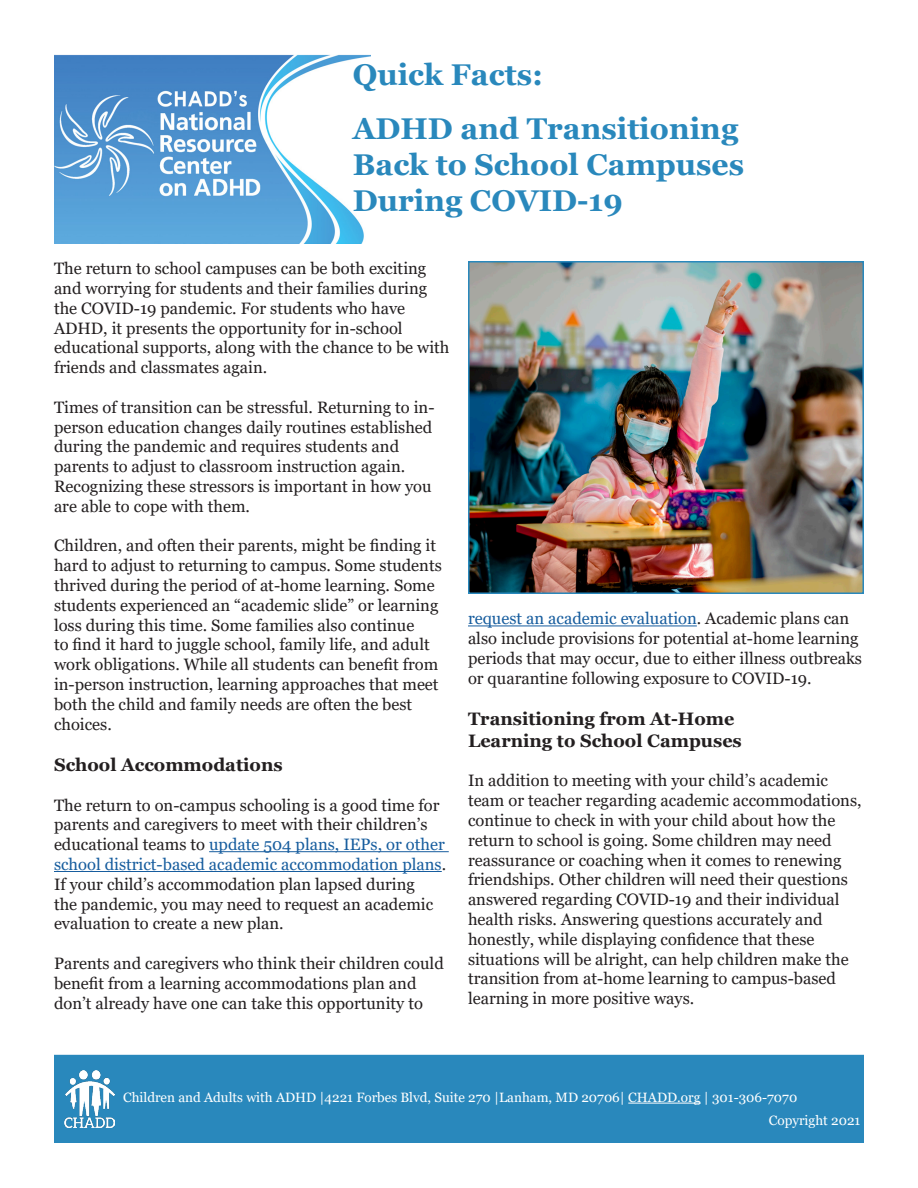
<style>
.page{position:relative;width:918px;height:1188px;background:#fff}
.page>*{position:absolute;margin:0;border:0;box-sizing:border-box;transform-origin:0 0}
.t1{font:700 30px "Georgia";color:#2988bc}
.t2{font:700 18px "Georgia";color:#231f20}
.t3{font:16.5px/19.8px "Georgia";color:#231f20}
.t4{font:13.5px "Georgia";color:#fff}
.s1{color:#175d9e}
</style>
<div class="page">
<img style="left:54px;top:54px;width:317px;height:189px">
<div style="left:55px;top:1056px;width:808px;height:86px;background:#2988bc"></div>
<img style="left:65px;top:1070px;width:49px;height:58px">
<div style="left:54px;top:1055px;width:810px;height:88px;border:2px solid #2988bc"></div>
<hr style="left:628px;top:1103px;width:73px;height:1px;background:#fff">
<img style="left:471px;top:264px;width:390px;height:327px">
<div style="left:468px;top:261px;width:396px;height:333px;border:2px solid #2988bc"></div>
<hr style="left:209px;top:851px;width:240px;height:1px;background:#175d9e">
<hr style="left:54px;top:871px;width:388px;height:1px;background:#175d9e">
<hr style="left:468px;top:626px;width:229px;height:1px;background:#175d9e">
<p class="t1" style="left:353px;top:55px;width:192px">Quick Facts:</p>
<p class="t1" style="left:353px;top:109px;width:387px">ADHD and Transitioning</p>
<p class="t1" style="left:353px;top:145px;width:393px">Back to School Campuses</p>
<p class="t1" style="left:353px;top:181px;width:271px">During COVID-19</p>
<p class="t3" style="left:54px;top:259px;width:397px">The return to school campuses can be both exciting and worrying for students and their families during the COVID-19 pandemic. For students who have ADHD, it presents the opportunity for in-school educational supports, along with the chance to be with friends and classmates again.</p>
<p class="t3" style="left:54px;top:398px;width:382px">Times of transition can be stressful. Returning to in&shy;person education changes daily routines established during the pandemic and requires students and parents to adjust to classroom instruction again.<br>Recognizing these stressors is important in how you are able to cope with them.</p>
<p class="t3" style="left:54px;top:536px;width:389px">Children, and often their parents, might be finding it hard to adjust to returning to campus. Some students thrived during the period of at-home learning. Some students experienced an “academic slide” or learning loss during this time. Some families also continue<br>to find it hard to juggle school, family life, and adult work obligations. While all students can benefit from in-person instruction, learning approaches that meet both the child and family needs are often the best choices.</p>
<p class="t2" style="left:54px;top:753px;width:230px">School Accommodations</p>
<p class="t3" style="left:54px;top:795px;width:394px">The return to on-campus schooling is a good time for parents and caregivers to meet with their children’s educational teams to <span class="s1">update 504 plans, IEPs, or other school district-based academic accommodation plans</span>.<br>If your child’s accommodation plan lapsed during<br>the pandemic, you may need to request an academic evaluation to create a new plan.</p>
<p class="t3" style="left:54px;top:954px;width:391px">Parents and caregivers who think their children could benefit from a learning accommodations plan and don’t already have one can take this opportunity to</p>
<p class="t3" style="left:468px;top:609px;width:396px"><span class="s1">request an academic evaluation</span>. Academic plans can also include provisions for potential at-home learning periods that may occur, due to either illness outbreaks or quarantine following exposure to COVID-19.</p>
<p class="t2" style="left:468px;top:707px;width:268px">Transitioning from At-Home</p>
<p class="t2" style="left:468px;top:729px;width:275px">Learning to School Campuses</p>
<p class="t3" style="left:468px;top:771px;width:395px">In addition to meeting with your child’s academic team or teacher regarding academic accommodations, continue to check in with your child about how the return to school is going. Some children may need reassurance or coaching when it comes to renewing friendships. Other children will need their questions answered regarding COVID-19 and their individual health risks. Answering questions accurately and honestly, while displaying confidence that these situations will be alright, can help children make the transition from at-home learning to campus-based learning in more positive ways.</p>
<p class="t4" style="left:123px;top:1089px;width:676px">Children and Adults with ADHD |4221 Forbes Blvd, Suite 270 |Lanham, MD 20706| CHADD.org | 301-306-7070</p>
<p class="t4" style="left:769px;top:1112px;width:93px">Copyright 2021</p>
</div>
